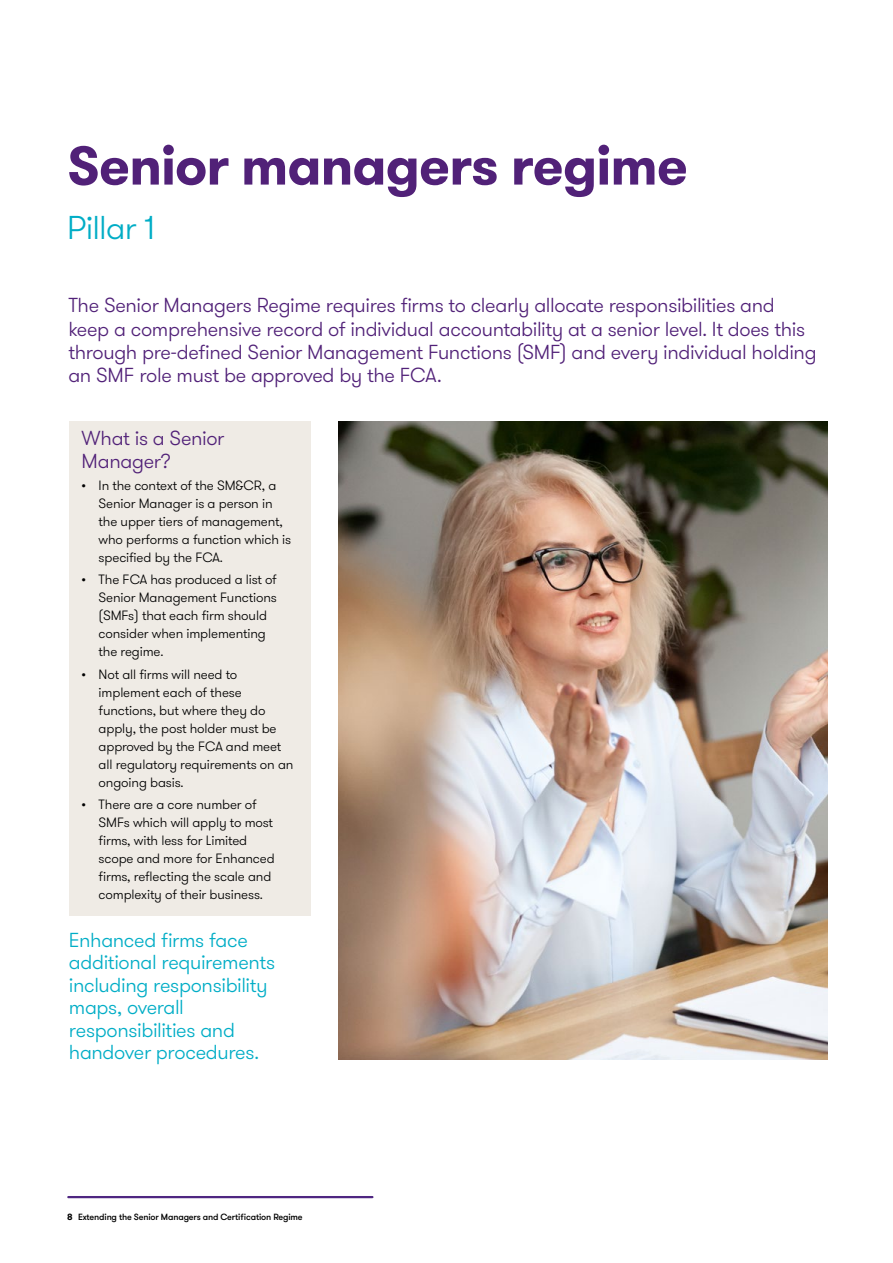
<style>
.page{position:relative;width:893px;height:1263px;background:#fff}
.page>*{position:absolute;margin:0;border:0;box-sizing:border-box;transform-origin:0 0}
.t1{font:700 54px "GT Walsheim Pro";letter-spacing:-.02em;color:#512178}
.t2{font:300 33px "GT Walsheim Pro";letter-spacing:-.025em;color:#00adc6}
.t3{font:300 20.25px/23.2px "GT Walsheim Pro";letter-spacing:-.015em;color:#512178}
.t4{font:300 20.25px/22.5px "GT Walsheim Pro";letter-spacing:-.015em;color:#00adc6}
.t5{font:300 13.5px/18px "GT Walsheim Pro";letter-spacing:-.01em;color:#000}
.t6{font:500 9px "GT Walsheim Pro";letter-spacing:-.015em;color:#000}
.s1{font-weight:700}
</style>
<div class="page">
<hr style="left:68px;top:1196px;width:304px;height:2px;background:#4f2681">
<div style="left:69px;top:421px;width:241px;height:494px;background:#efebe5"></div>
<img style="left:338px;top:421px;width:489px;height:638px">
<h1 class="t1" style="left:67px;top:130px;width:622px">Senior managers regime</h1>
<h2 class="t2" style="left:67px;top:206px;width:89px">Pillar 1</h2>
<p class="t3" style="left:68px;top:294px;width:750px">The Senior Managers Regime requires firms to clearly allocate responsibilities and keep a comprehensive record of individual accountability at a senior level. It does this through pre-defined Senior Management Functions (SMF) and every individual holding an SMF role must be approved by the FCA.</p>
<h3 class="t3" style="left:82px;top:426px;width:144px">What is a Senior<br>Manager?</h3>
<p class="t5" style="left:99px;top:477px;width:194px;text-indent:-17px">• In the context of the SM&amp;CR, a<br>Senior Manager is a person in the upper tiers of management, who performs a function which is specified by the FCA.</p>
<p class="t5" style="left:99px;top:571px;width:180px;text-indent:-17px">• The FCA has produced a list of<br>Senior Management Functions (SMFs) that each firm should consider when implementing the regime.</p>
<p class="t5" style="left:99px;top:665px;width:196px;text-indent:-17px">• Not all firms will need to implement each of these functions, but where they do apply, the post holder must be approved by the FCA and meet all regulatory requirements on an ongoing basis.</p>
<p class="t5" style="left:99px;top:795px;width:178px;text-indent:-17px">• There are a core number of<br>SMFs which will apply to most firms, with less for Limited scope and more for Enhanced firms, reflecting the scale and complexity of their business.</p>
<h3 class="t4" style="left:69px;top:929px;width:208px">Enhanced firms face additional requirements including responsibility maps, overall responsibilities and handover procedures.</h3>
<p class="t6" style="left:67px;top:1211px;width:237px"><span class="s1">8</span> Extending the Senior Managers and Certification Regime</p>
</div>
